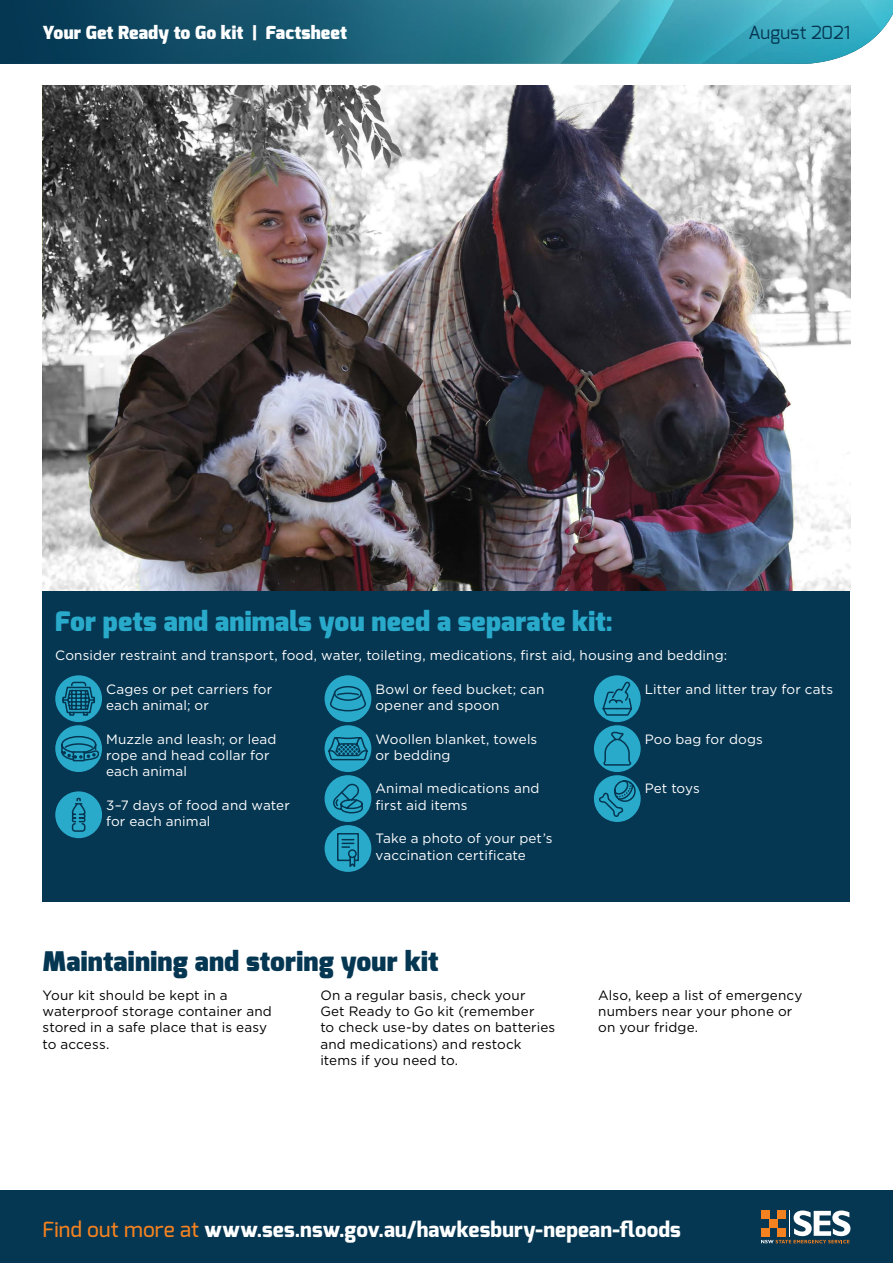
<style>
.page{position:relative;width:893px;height:1263px;background:#fff}
.page>*{position:absolute;margin:0;border:0;box-sizing:border-box;transform-origin:0 0}
._01_Heading_2{font:900 27px "Exo";letter-spacing:.005em;color:#2aaaca}
._01_Heading_2-2{font:900 27px "Exo";letter-spacing:.01em;color:#053652}
._04_Footer{font:800 21px "Exo";letter-spacing:.01em;color:#fff}
.t1{font:900 18px "Exo";letter-spacing:.01em;color:#fff}
.t2{font:18px "Exo";letter-spacing:.005em;color:#053652}
._02_Body{font:13.5px/16.2px "Gotham";letter-spacing:.01em;color:#fff}
._02_Body-2{font:13.5px/16.2px "Gotham";letter-spacing:.01em;color:#000}
.s1{font-weight:500;color:#f58220}
</style>
<div class="page">
<div style="left:0;top:1191px;width:893px;height:72px;background:#053652"></div>
<svg style="left:761px;top:1210px;width:89px;height:33px"></svg>
<svg style="left:649px;top:0;width:244px;height:64px;background:#4bb0c4"></svg>
<svg style="left:0;top:0;width:649px;height:64px;background:#1e647a"></svg>
<img style="left:43px;top:85px;width:807px;height:506px">
<div style="left:43px;top:591px;width:807px;height:310px;background:#053652"></div>
<div style="left:55px;top:675px;width:47px;height:47px;background:#2aaaca;border-radius:50%"></div>
<svg style="left:62px;top:681px;width:34px;height:35px"></svg>
<div style="left:55px;top:725px;width:47px;height:47px;background:#2aaaca;border-radius:50%"></div>
<svg style="left:61px;top:735px;width:39px;height:27px"></svg>
<div style="left:55px;top:791px;width:47px;height:47px;background:#2aaaca;border-radius:50%"></div>
<div style="left:72px;top:823px;width:13px;height:9px;border:2px solid #053652;border-radius:2px"></div>
<svg style="left:71px;top:797px;width:15px;height:26px"></svg>
<div style="left:325px;top:675px;width:46px;height:47px;background:#2aaaca;border-radius:50%"></div>
<svg style="left:330px;top:686px;width:36px;height:26px"></svg>
<div style="left:325px;top:725px;width:46px;height:47px;background:#2aaaca;border-radius:50%"></div>
<svg style="left:328px;top:736px;width:40px;height:25px"></svg>
<div style="left:325px;top:775px;width:46px;height:47px;background:#2aaaca;border-radius:50%"></div>
<svg style="left:331px;top:782px;width:32px;height:32px"></svg>
<div style="left:325px;top:825px;width:46px;height:47px;background:#2aaaca;border-radius:50%"></div>
<svg style="left:336px;top:833px;width:24px;height:37px"></svg>
<div style="left:594px;top:675px;width:47px;height:47px;background:#2aaaca;border-radius:50%"></div>
<svg style="left:601px;top:680px;width:32px;height:42px"></svg>
<div style="left:594px;top:725px;width:47px;height:47px;background:#2aaaca;border-radius:50%"></div>
<svg style="left:603px;top:731px;width:29px;height:35px"></svg>
<div style="left:594px;top:775px;width:47px;height:47px;background:#2aaaca;border-radius:50%"></div>
<svg style="left:598px;top:779px;width:38px;height:39px"></svg>
<p class="t1" style="left:43px;top:21px;width:306px">Your Get Ready to Go kit | Factsheet</p>
<p class="t2" style="left:748px;top:21px;width:103px">August 2021</p>
<h2 class="_01_Heading_2" style="left:55px;top:604px;width:559px">For pets and animals you need a separate kit:</h2>
<p class="_02_Body" style="left:55px;top:647px;width:673px">Consider restraint and transport, food, water, toileting, medications, first aid, housing and bedding:</p>
<p class="_02_Body" style="left:106px;top:680px;width:168px">Cages or pet carriers for each animal; or</p>
<p class="_02_Body" style="left:106px;top:730px;width:172px">Muzzle and leash; or lead rope and head collar for each animal</p>
<p class="_02_Body" style="left:106px;top:796px;width:185px">3–7 days of food and water for each animal</p>
<p class="_02_Body" style="left:375px;top:680px;width:171px">Bowl or feed bucket; can opener and spoon</p>
<p class="_02_Body" style="left:375px;top:730px;width:163px">Woollen blanket, towels or bedding</p>
<p class="_02_Body" style="left:375px;top:780px;width:166px">Animal medications and first aid items</p>
<p class="_02_Body" style="left:375px;top:830px;width:179px">Take a photo of your pet’s vaccination certificate</p>
<p class="_02_Body" style="left:645px;top:680px;width:190px">Litter and litter tray for cats</p>
<p class="_02_Body" style="left:645px;top:730px;width:120px">Poo bag for dogs</p>
<p class="_02_Body" style="left:645px;top:780px;width:57px">Pet toys</p>
<h2 class="_01_Heading_2-2" style="left:43px;top:944px;width:398px">Maintaining and storing your kit</h2>
<p class="_02_Body-2" style="left:43px;top:987px;width:231px">Your kit should be kept in a waterproof storage container and stored in a safe place that is easy to access.</p>
<p class="_02_Body-2" style="left:320px;top:987px;width:237px">On a regular basis, check your<br>Get Ready to Go kit (remember<br>to check use-by dates on batteries and medications) and restock items if you need to.</p>
<p class="_02_Body-2" style="left:598px;top:987px;width:206px">Also, keep a list of emergency numbers near your phone or on your fridge.</p>
<p class="_04_Footer" style="left:43px;top:1216px;width:640px"><span class="s1">Find out more at</span> www.ses.nsw.gov.au/hawkesbury-nepean-floods</p>
</div>
